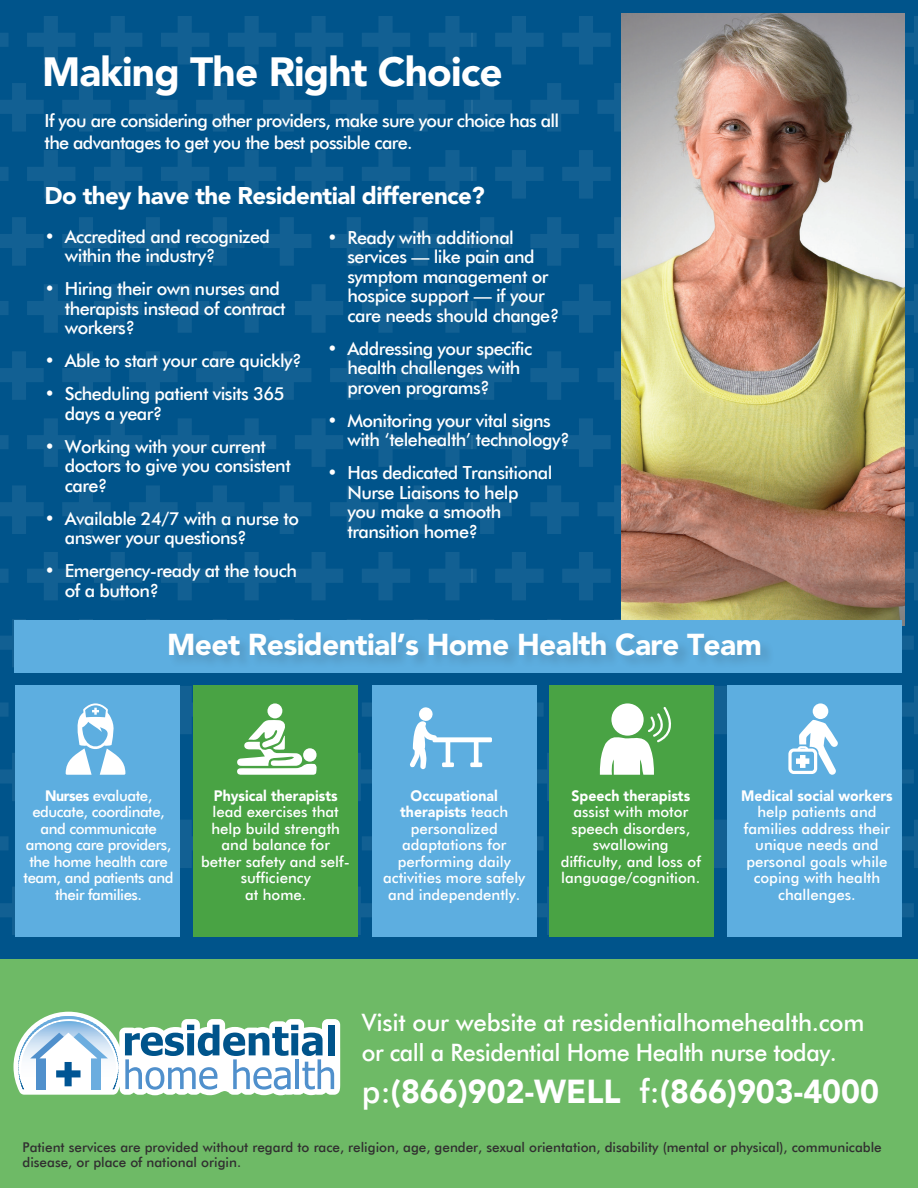
<style>
.page{position:relative;width:918px;height:1188px;background:#fff}
.page>*{position:absolute;margin:0;border:0;box-sizing:border-box;transform-origin:0 0}
.t1{font:900 40.5px "Avenir LT Std";letter-spacing:-.02em;color:#fff}
.t2{font:900 33px "Avenir LT Std";color:#fff}
.t3{font:900 30px "Avenir LT Std";letter-spacing:-.02em;color:#fff}
.t4{font:500 24px/30px "Futura BT";letter-spacing:-.01em;color:#fff}
.t5{font:900 24px "Avenir LT Std";letter-spacing:-.025em;color:#fff}
.t6{font:500 18px/19.5px "Futura BT";letter-spacing:-.03em;color:#fff}
.t7{font:500 15px/16.5px "Futura BT";color:#fff;text-align:center}
.t8{font:500 15px/16.5px "Futura BT";letter-spacing:-.03em;color:#fff;text-align:center}
.t9{font:900 15px/16.5px "Avenir LT Std";color:#fff;text-align:center;scale:.94 1}
.t10{font:500 13.5px/15px "Futura BT";color:#312f30}
.s1{font-family:"Avenir LT Std";font-weight:900}
.s2{font-family:"Futura BT";font-weight:500}
</style>
<div class="page">
<div style="left:0;top:959px;width:918px;height:229px;background:#6eba66"></div>
<div style="left:0;top:0;width:918px;height:958px;background:#00548b"></div>
<img style="left:0;top:544px;width:918px;height:391px">
<img style="left:0;top:17px;width:918px;height:516px">
<svg style="left:14px;top:1012px;width:326px;height:83px;background:#afcfd1"></svg>
<img style="left:621px;top:14px;width:283px;height:612px">
<div style="left:15px;top:685px;width:165px;height:251px;background:#5daee0"></div>
<div style="left:372px;top:685px;width:164px;height:251px;background:#5daee0"></div>
<div style="left:193px;top:685px;width:164px;height:251px;background:#49a344"></div>
<div style="left:550px;top:685px;width:164px;height:251px;background:#49a344"></div>
<div style="left:727px;top:685px;width:175px;height:251px;background:#5daee0"></div>
<svg style="left:66px;top:703px;width:59px;height:72px"></svg>
<svg style="left:237px;top:703px;width:80px;height:72px"></svg>
<svg style="left:410px;top:707px;width:82px;height:62px"></svg>
<svg style="left:600px;top:707px;width:71px;height:68px"></svg>
<div style="left:611px;top:703px;width:33px;height:33px;background:#fff;border-radius:50%"></div>
<svg style="left:788px;top:720px;width:50px;height:55px"></svg>
<div style="left:813px;top:703px;width:15px;height:16px;background:#fff;border-radius:50%"></div>
<div style="left:14px;top:620px;width:888px;height:52px;background:#5daee0"></div>
<div style="left:168px;top:631px;width:606px;height:39px;background:#231f20;opacity:.16"></div>
<h1 class="t1" style="left:42px;top:48px;width:462px">Making The Right Choice</h1>
<p class="t6" style="left:45px;top:110px;width:516px;line-height:21px">If you are considering other providers, make sure your choice has all the advantages to get you the best possible care.</p>
<h3 class="t5" style="left:45px;top:181px;width:442px">Do they have the Residential difference?</h3>
<p class="t6" style="left:65px;top:227px;width:207px;text-indent:-20px">• Accredited and recognized within the industry?</p>
<p class="t6" style="left:65px;top:279px;width:222px;text-indent:-20px">• Hiring their own nurses and therapists instead of contract workers?</p>
<p class="t6" style="left:45px;top:351px;width:259px">• Able to start your care quickly?</p>
<p class="t6" style="left:65px;top:384px;width:221px;text-indent:-20px">• Scheduling patient visits 365 days a year?</p>
<p class="t6" style="left:65px;top:437px;width:227px;text-indent:-20px">• Working with your current doctors to give you consistent care?</p>
<p class="t6" style="left:65px;top:509px;width:236px;text-indent:-20px">• Available 24/7 with a nurse to answer your questions?</p>
<p class="t6" style="left:65px;top:561px;width:234px;text-indent:-20px">• Emergency-ready at the touch of a button?</p>
<p class="t6" style="left:347px;top:228px;width:214px;text-indent:-20px">• Ready with additional services — like pain and symptom management or hospice support — if your care needs should change?</p>
<p class="t6" style="left:347px;top:339px;width:186px;text-indent:-20px">• Addressing your specific health challenges with proven programs?</p>
<p class="t6" style="left:347px;top:411px;width:224px;text-indent:-20px">• Monitoring your vital signs with ‘telehealth’ technology?</p>
<p class="t6" style="left:347px;top:463px;width:207px;text-indent:-20px">• Has dedicated Transitional<br>Nurse Liaisons to help<br>you make a smooth transition home?</p>
<h3 class="t3" style="left:167px;top:626px;width:596px">Meet Residential’s Home Health Care Team</h3>
<p class="t8" style="left:24px;top:787px;width:151px"><span class="s1">Nurses</span> evaluate, educate, coordinate, and communicate among care providers, the home health care team, and patients and their families.</p>
<p class="t9" style="left:214px;top:787px;width:133px">Physical therapists</p>
<p class="t7" style="left:201px;top:804px;width:150px">lead exercises that help build strength and balance for better safety and self&shy;sufficiency<br>at home.</p>
<p class="t9" style="left:400px;top:787px;width:116px">Occupational therapists <span class="s2">teach</span></p>
<p class="t7" style="left:383px;top:820px;width:144px">personalized adaptations for performing daily activities more safely and independently.</p>
<p class="t9" style="left:571px;top:787px;width:128px">Speech therapists</p>
<p class="t7" style="left:561px;top:804px;width:142px">assist with motor speech disorders, swallowing difficulty, and loss of language/cognition.</p>
<p class="t9" style="left:741px;top:787px;width:163px">Medical social workers</p>
<p class="t7" style="left:744px;top:804px;width:148px">help patients and families address their unique needs and personal goals while coping with health challenges.</p>
<h3 class="t4" style="left:362px;top:1007px;width:504px">Visit our website at residentialhomehealth.com or call a Residential Home Health nurse today.</h3>
<h2 class="t2" style="left:362px;top:1071px;width:519px"><span class="s2">p:</span>(866)902-WELL <span class="s2">f:</span>(866)903-4000</h2>
<p class="t10" style="left:22px;top:1140px;width:861px">Patient services are provided without regard to race, religion, age, gender, sexual orientation, disability (mental or physical), communicable disease, or place of national origin.</p>
</div>
